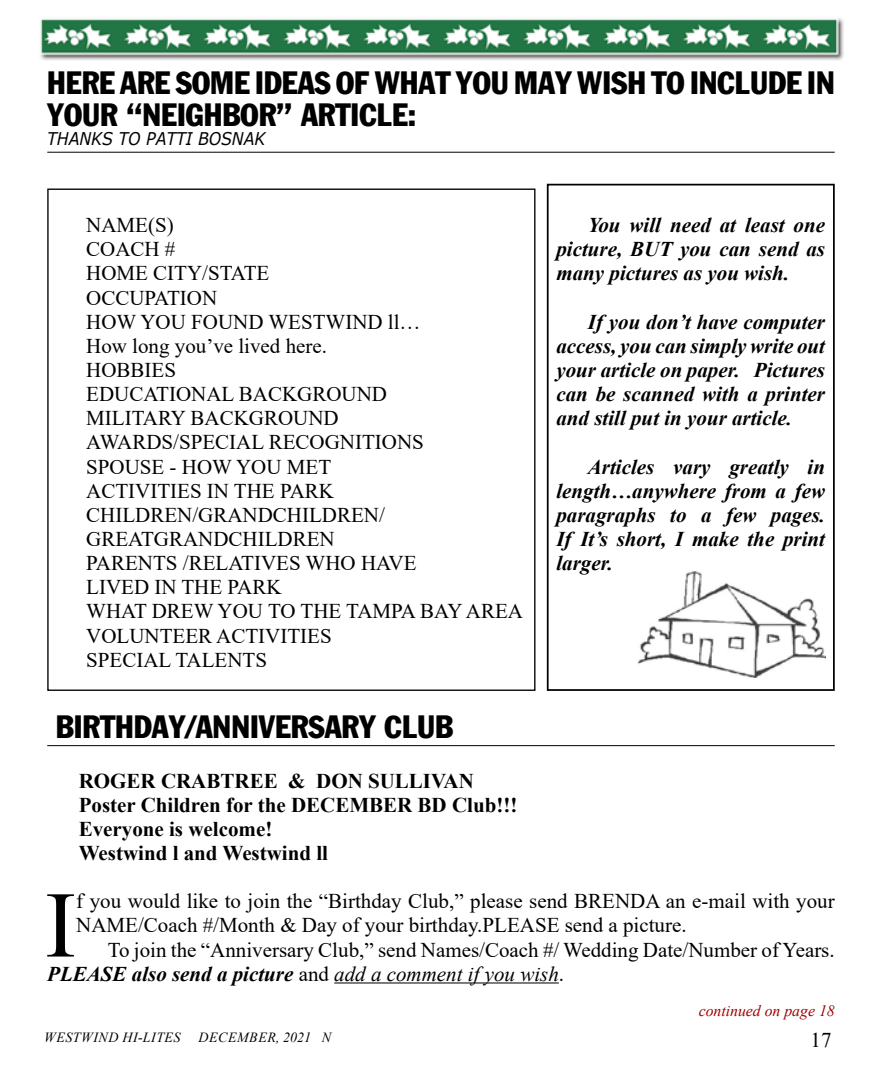
<style>
.page{position:relative;width:882px;height:1071px;background:#fff}
.page>*{position:absolute;margin:0;border:0;box-sizing:border-box;transform-origin:0 0}
.t1{font:93.98px "Times New Roman";color:#000}
.t2{font:31.5px/31.5px "Franklin Gothic Condensed";color:#000}
.t3{font:21px/24.2px "Times New Roman";color:#000}
.t4{font:italic 700 21px/24.2px "Times New Roman";color:#000;text-align:justify}
.t5{font:700 21px/24.2px "Times New Roman";color:#000}
.t6{font:italic 17.5px "Verdana";color:#000;scale:.9 1}
.t7{font:italic 15.75px "Times New Roman";color:#9e0000}
.t8{font:italic 14px "Times New Roman";letter-spacing:.035em;color:#000}
.s1{font-weight:700;font-style:italic}
.s2{font-style:italic}
</style>
<div class="page">
<img style="left:40px;top:18px;width:804px;height:42px">
<hr style="left:47px;top:152px;width:788px;height:1px;background:#000">
<div style="left:547px;top:184px;width:288px;height:507px;border:2px solid #000"></div>
<img style="left:638px;top:571px;width:187px;height:107px">
<hr style="left:47px;top:745px;width:788px;height:1px;background:#000">
<hr style="left:334px;top:982px;width:225px;height:1px;background:#000">
<h2 class="t2" style="left:47px;top:67px;width:789px">HERE ARE SOME IDEAS OF WHAT YOU MAY WISH TO INCLUDE IN<br>YOUR “NEIGHBOR” ARTICLE:</h2>
<p class="t6" style="left:47px;top:126px;width:244px">THANKS TO PATTI BOSNAK</p>
<p class="t3" style="left:86px;top:212px;width:438px">NAME(S)<br>COACH #<br>HOME CITY/STATE<br>OCCUPATION<br>HOW YOU FOUND WESTWIND ll…<br>How long you’ve lived here.<br>HOBBIES<br>EDUCATIONAL BACKGROUND<br>MILITARY BACKGROUND<br>AWARDS/SPECIAL RECOGNITIONS<br>SPOUSE - HOW YOU MET<br>ACTIVITIES IN THE PARK<br>CHILDREN/GRANDCHILDREN/<br>GREATGRANDCHILDREN<br>PARENTS /RELATIVES WHO HAVE<br>LIVED IN THE PARK<br>WHAT DREW YOU TO THE TAMPA BAY AREA<br>VOLUNTEER ACTIVITIES<br>SPECIAL TALENTS</p>
<p class="t4" style="left:556px;top:212px;width:270px;text-indent:32px">You will need at least one picture, BUT you can send as many pictures as you wish.</p>
<p class="t4" style="left:556px;top:309px;width:270px;text-indent:32px">If you don’t have computer access, you can simply write out your article on paper. Pictures can be scanned with a printer and still put in your article.</p>
<p class="t4" style="left:556px;top:454px;width:270px;text-indent:32px">Articles vary greatly in length…anywhere from a few paragraphs to a few pages.<br>If It’s short, I make the print larger.</p>
<h2 class="t2" style="left:56px;top:711px;width:399px">BIRTHDAY/ANNIVERSARY CLUB</h2>
<p class="t5" style="left:79px;top:768px;width:440px">ROGER CRABTREE &amp; DON SULLIVAN<br>Poster Children for the DECEMBER BD Club!!!<br>Everyone is welcome!<br>Westwind l and Westwind ll</p>
<h1 class="t1" style="left:45px;top:859px;width:33px">I</h1>
<p class="t3" style="left:76px;top:888px;width:760px">f you would like to join the “Birthday Club,” please send BRENDA an e-mail with your<br>NAME/Coach #/Month &amp; Day of your birthday.PLEASE send a picture.</p>
<p class="t3" style="left:47px;top:937px;width:789px;text-indent:60px">To join the “Anniversary Club,” send Names/Coach #/ Wedding Date/Number of Years.<br><span class="s1">PLEASE also send a picture</span> and <span class="s2">add a comment if you wish</span>.</p>
<p class="t7" style="left:699px;top:1000px;width:138px">continued on page 18</p>
<p class="t8" style="left:44px;top:1027px;width:138px">WESTWIND HI-LITES</p>
<p class="t8" style="left:199px;top:1027px;width:134px">DECEMBER, 2021 N</p>
<p class="t3" style="left:811px;top:1027px;width:22px">17</p>
</div>
